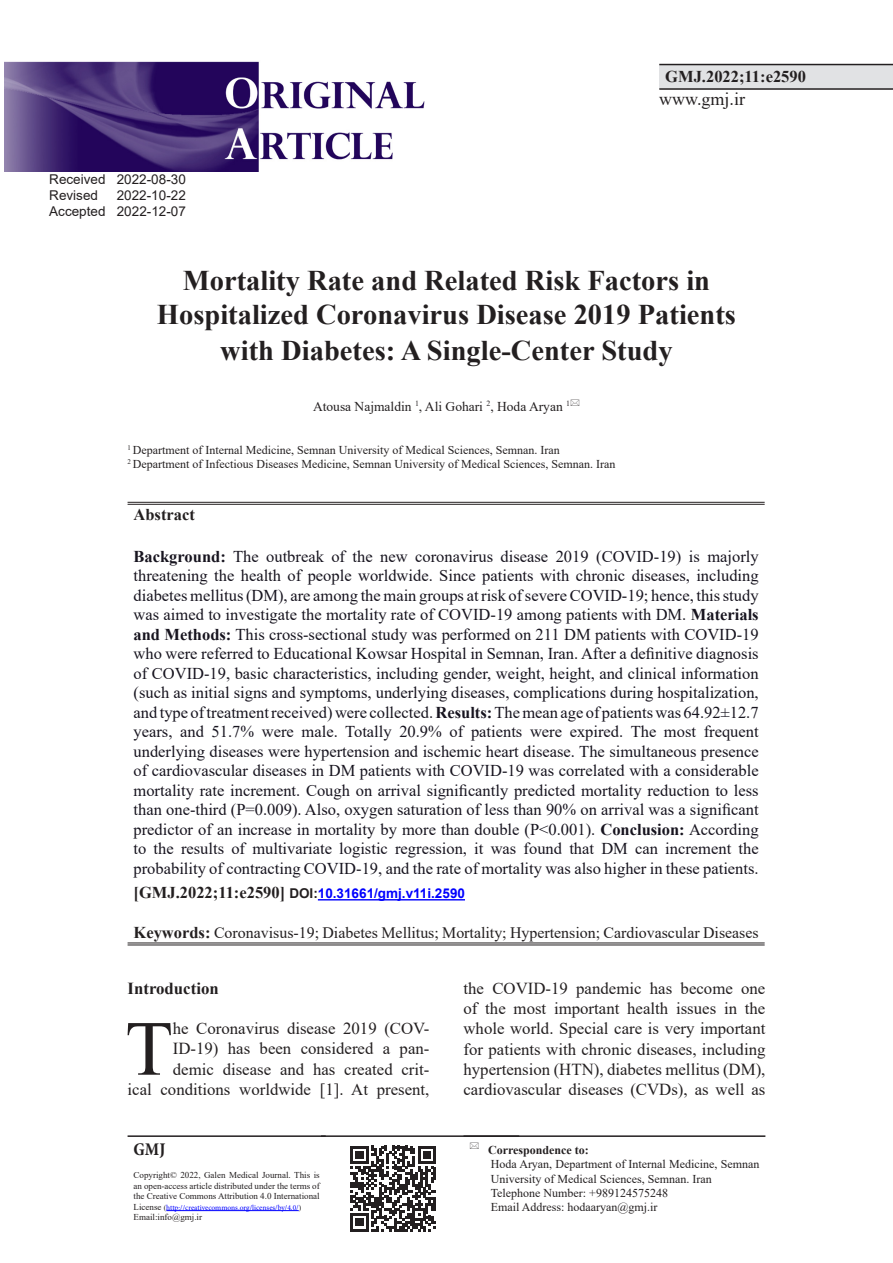
<style>
.page{position:relative;width:893px;height:1263px;background:#fff}
.page>*{position:absolute;margin:0;border:0;box-sizing:border-box;transform-origin:0 0}
.First_Paragraph{font:78px "Times New Roman";color:#231f20}
.t1{font:700 28.5px/35.1px "Times New Roman";color:#231f20;text-align:center}
.t2{font:18px "Times New Roman";color:#231f20}
.t3{font:700 condensed 18px "Minion Pro";color:#231f20}
.First_Paragraph-2{font:16.8px/20.2px "Times New Roman";color:#231f20;text-align:right}
.t4{font:700 16.8px "Times New Roman";color:#231f20}
.t5{font:16.5px/19.5px "Times New Roman";color:#17141f;text-align:justify}
.t6{font:700 16.5px "Times New Roman";color:#231f20}
.t7{font:15.9px "Times New Roman";color:#231f20}
.t8{font:13.5px "Arial";color:#231f20}
.t9{font:700 13.5px "Arial";color:#00f}
.t10{font:13.5px "Times New Roman";color:#231f20}
.t11{font:12px/14.4px "Times New Roman";color:#231f20}
.t12{font:700 12px "Times New Roman";color:#231f20}
.t13{font:9px/10.5px "Times New Roman";color:#231f20;text-align:justify}
.t14{font:7.5px "Minion Pro";letter-spacing:-.005em;color:#00f}
.s1{font-weight:700}
.s2{font-family:"Times New Roman";font-size:16.5px;color:#231f20}
.s3{color:#231f20}
.s4{font-weight:700;font-size:16.5px}
.s5{font-family:"Times New Roman";font-size:9px;color:#231f20}
.s6{font-family:"Times New Roman";color:#231f20}
</style>
<div class="page">
<div style="left:659px;top:65px;width:234px;height:24px;background:#e1e2e4"></div>
<hr style="left:659px;top:64px;width:234px;height:1px;background:#231f20">
<hr style="left:659px;top:88px;width:234px;height:2px;background:#231f20">
<hr style="left:463px;top:1135px;width:302px;height:2px;background:#231f20">
<hr style="left:128px;top:1135px;width:198px;height:2px;background:#231f20">
<hr style="left:166px;top:1210px;width:133px;height:1px;background:#00f">
<hr style="left:128px;top:502px;width:637px;height:1px;background:#231f20">
<hr style="left:128px;top:504px;width:637px;height:1px;background:#231f20">
<hr style="left:128px;top:942px;width:637px;height:1px;background:#231f20">
<hr style="left:128px;top:944px;width:637px;height:1px;background:#231f20">
<hr style="left:318px;top:899px;width:147px;height:1px;background:#00f">
<img style="left:4px;top:61px;width:421px;height:110px">
<hr style="left:321px;top:1135px;width:198px;height:2px;background:#231f20">
<svg style="left:350px;top:1146px;width:86px;height:85px"></svg>
<p class="t8" style="left:49px;top:170px;width:138px">Received 2022-08-30</p>
<p class="t8" style="left:49px;top:186px;width:50px">Revised</p>
<p class="t8" style="left:117px;top:186px;width:71px">2022-10-22</p>
<p class="t8" style="left:49px;top:202px;width:138px">Accepted 2022-12-07</p>
<p class="t6" style="left:665px;top:64px;width:142px">GMJ.2022;11:e2590</p>
<p class="t2" style="left:659px;top:87px;width:87px">www.gmj.ir</p>
<p class="t1" style="left:157px;top:262px;width:580px">Mortality Rate and Related Risk Factors in<br>Hospitalized Coronavirus Disease 2019 Patients with Diabetes: A Single-Center Study</p>
<p class="t10" style="left:313px;top:397px;width:259px">Atousa Najmaldin <sup>1</sup>, Ali Gohari <sup>2</sup>, Hoda Aryan <sup>1</sup></p>
<p class="t11" style="left:128px;top:442px;width:434px"><sup>1</sup> Department of Internal Medicine, Semnan University of Medical Sciences, Semnan. Iran</p>
<p class="t11" style="left:128px;top:457px;width:489px"><sup>2</sup> Department of Infectious Diseases Medicine, Semnan University of Medical Sciences, Semnan. Iran</p>
<p class="t6" style="left:134px;top:503px;width:63px">Abstract</p>
<p class="t5" style="left:134px;top:546px;width:627px"><span class="s1">Background:</span> The outbreak of the new coronavirus disease 2019 (COVID-19) is majorly threatening the health of people worldwide. Since patients with chronic diseases, including diabetes mellitus (DM), are among the main groups at risk of severe COVID-19; hence, this study was aimed to investigate the mortality rate of COVID-19 among patients with DM. <span class="s1">Materials and Methods:</span> This cross-sectional study was performed on 211 DM patients with COVID-19 who were referred to Educational Kowsar Hospital in Semnan, Iran. After a definitive diagnosis of COVID-19, basic characteristics, including gender, weight, height, and clinical information (such as initial signs and symptoms, underlying diseases, complications during hospitalization, and type of treatment received) were collected. <span class="s1">Results:</span> The mean age of patients was 64.92±12.7 years, and 51.7% were male. Totally 20.9% of patients were expired. The most frequent underlying diseases were hypertension and ischemic heart disease. The simultaneous presence of cardiovascular diseases in DM patients with COVID-19 was correlated with a considerable mortality rate increment. Cough on arrival significantly predicted mortality reduction to less than one-third (P=0.009). Also, oxygen saturation of less than 90% on arrival was a significant predictor of an increase in mortality by more than double (P&lt;0.001). <span class="s1">Conclusion:</span> According to the results of multivariate logistic regression, it was found that DM can increment the probability of contracting COVID-19, and the rate of mortality was also higher in these patients.</p>
<p class="t9" style="left:134px;top:884px;width:333px"><span class="s2">[GMJ.2022;11:e2590]</span> <span class="s3">DOI:</span>10.31661/gmj.v11i.2590</p>
<p class="t7" style="left:134px;top:921px;width:627px"><span class="s4">Keywords:</span> Coronavisus-19; Diabetes Mellitus; Mortality; Hypertension; Cardiovascular Diseases</p>
<p class="t4" style="left:128px;top:976px;width:93px">Introduction</p>
<p class="First_Paragraph" style="left:125px;top:993px;width:49px">T</p>
<p class="First_Paragraph-2" style="left:128px;top:1018px;width:303px">he Coronavirus disease 2019 (COV-ID-19) has been considered a pan-<br>demic disease and has created crit-<br>ical conditions worldwide [1]. At present,</p>
<p class="t3" style="left:134px;top:1137px;width:33px">GMJ</p>
<p class="t13" style="left:134px;top:1170px;width:188px">Copyright© 2022, Galen Medical Journal. This is an open-access article distributed under the terms of the Creative Commons Attribution 4.0 International</p>
<p class="t14" style="left:134px;top:1202px;width:169px"><span class="s5">License</span> <span class="s6">(</span>http://creativecommons.org/licenses/by/4.0/<span class="s6">)</span></p>
<p class="t13" style="left:134px;top:1212px;width:70px">Email:info@gmj.ir</p>
<p class="First_Paragraph-2" style="left:463px;top:978px;width:303px;text-align:justify">the COVID-19 pandemic has become one of the most important health issues in the whole world. Special care is very important for patients with chronic diseases, including hypertension (HTN), diabetes mellitus (DM), cardiovascular diseases (CVDs), as well as</p>
<p class="t12" style="left:488px;top:1141px;width:102px">Correspondence to:</p>
<p class="t11" style="left:491px;top:1156px;width:270px">Hoda Aryan, Department of Internal Medicine, Semnan<br>University of Medical Sciences, Semnan. Iran</p>
<p class="t11" style="left:491px;top:1185px;width:179px">Telephone Number: +989124575248</p>
<p class="t11" style="left:491px;top:1200px;width:168px">Email Address: hodaaryan@gmj.ir</p>
</div>
